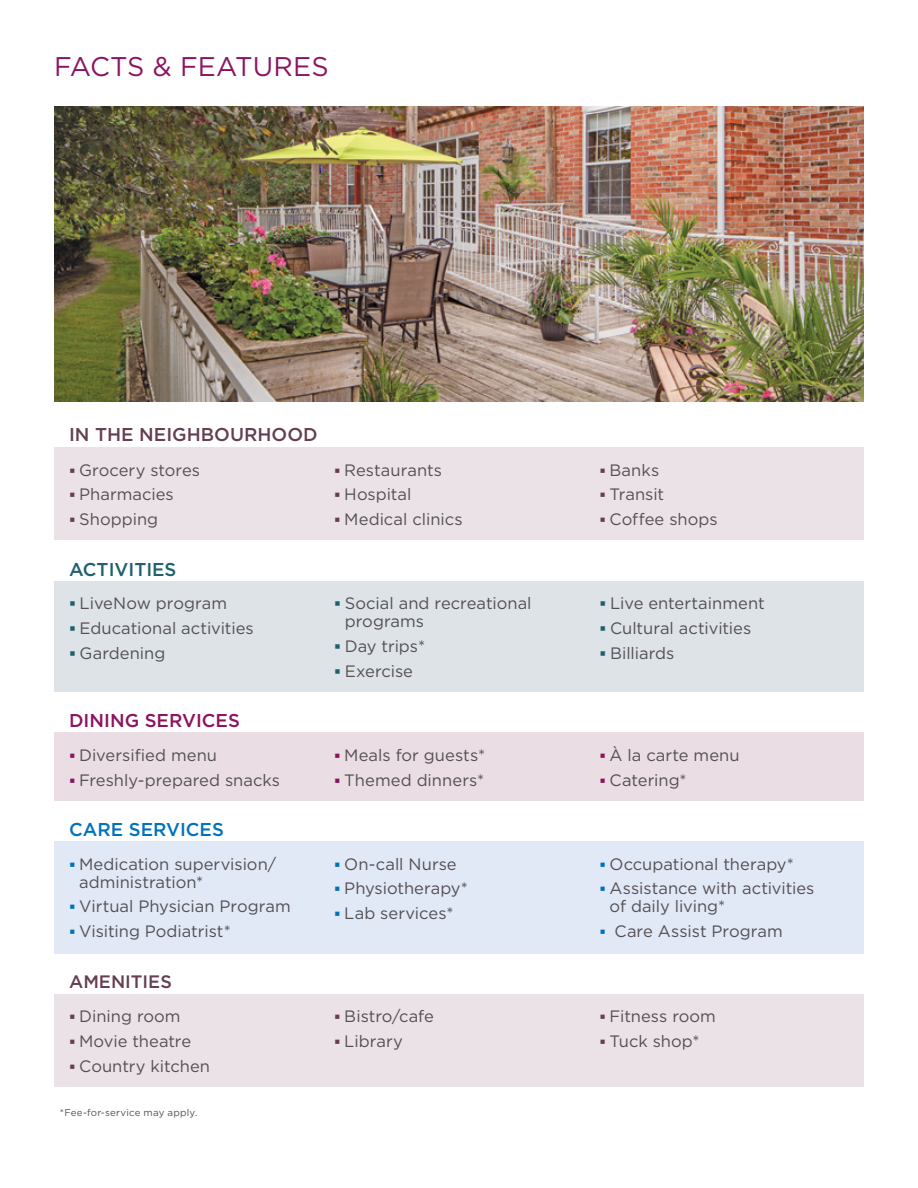
<style>
.page{position:relative;width:918px;height:1188px;background:#fff}
.page>*{position:absolute;margin:0;border:0;box-sizing:border-box;transform-origin:0 0}
.t1{font:27px "Gotham HTF";letter-spacing:.005em;color:#8d1360}
.t2{font:500 18.6px "Gotham HTF";color:#653e51}
.t3{font:500 18.6px "Gotham HTF";color:#8d1360}
.t4{font:500 18.6px "Gotham HTF";color:#0072bc}
.t5{font:500 18.6px "Gotham HTF";color:#1f606d}
.t6{font:500 18px "Gotham HTF";color:#653e51}
.t7{font:16.5px "Gotham HTF";color:#534f53}
.t8{font:9.75px "Gotham HTF";letter-spacing:.025em;color:#534f53}
</style>
<div class="page">
<div style="left:54px;top:581px;width:810px;height:111px;background:#dde3e6"></div>
<div style="left:54px;top:841px;width:810px;height:113px;background:#e1e8f6"></div>
<div style="left:54px;top:994px;width:810px;height:93px;background:#ebe2e7"></div>
<div style="left:54px;top:732px;width:810px;height:69px;background:#eadde4"></div>
<div style="left:54px;top:447px;width:810px;height:93px;background:#ebe2e7"></div>
<img style="left:54px;top:107px;width:810px;height:294px">
<h1 class="t1" style="left:54px;top:51px;width:276px">FACTS &amp; FEATURES</h1>
<h2 class="t2" style="left:69px;top:424px;width:250px">IN THE NEIGHBOURHOOD</h2>
<p class="t7" style="left:79px;top:461px;width:122px">Grocery stores</p>
<p class="t7" style="left:344px;top:461px;width:99px">Restaurants</p>
<p class="t7" style="left:610px;top:461px;width:51px">Banks</p>
<p class="t7" style="left:79px;top:485px;width:96px">Pharmacies</p>
<p class="t7" style="left:344px;top:485px;width:69px">Hospital</p>
<p class="t7" style="left:610px;top:485px;width:56px">Transit</p>
<p class="t7" style="left:79px;top:510px;width:81px">Shopping</p>
<p class="t7" style="left:344px;top:510px;width:120px">Medical clinics</p>
<p class="t7" style="left:610px;top:510px;width:110px">Coffee shops</p>
<h2 class="t5" style="left:69px;top:559px;width:109px">ACTIVITIES</h2>
<p class="t7" style="left:80px;top:594px;width:149px">LiveNow program</p>
<p class="t7" style="left:345px;top:594px;width:188px">Social and recreational</p>
<p class="t7" style="left:610px;top:594px;width:156px">Live entertainment</p>
<p class="t7" style="left:345px;top:612px;width:81px">programs</p>
<p class="t7" style="left:80px;top:619px;width:176px">Educational activities</p>
<p class="t7" style="left:610px;top:619px;width:143px">Cultural activities</p>
<p class="t7" style="left:345px;top:637px;width:82px">Day trips*</p>
<p class="t7" style="left:80px;top:644px;width:87px">Gardening</p>
<p class="t7" style="left:610px;top:644px;width:66px">Billiards</p>
<p class="t7" style="left:345px;top:662px;width:70px">Exercise</p>
<h2 class="t3" style="left:69px;top:710px;width:172px">DINING SERVICES</h2>
<p class="t7" style="left:79px;top:746px;width:139px">Diversifed menu</p>
<p class="t7" style="left:344px;top:746px;width:142px">Meals for guests*</p>
<p class="t7" style="left:610px;top:746px;width:132px">À la carte menu</p>
<p class="t7" style="left:79px;top:771px;width:203px">Freshly-prepared snacks</p>
<p class="t7" style="left:344px;top:771px;width:141px">Themed dinners*</p>
<p class="t7" style="left:610px;top:771px;width:79px">Catering*</p>
<h2 class="t4" style="left:69px;top:819px;width:156px">CARE SERVICES</h2>
<p class="t7" style="left:79px;top:855px;width:199px">Medication supervision/</p>
<p class="t7" style="left:344px;top:855px;width:114px">On-call Nurse</p>
<p class="t7" style="left:610px;top:855px;width:186px">Occupational therapy*</p>
<p class="t7" style="left:79px;top:873px;width:126px">administration*</p>
<p class="t7" style="left:344px;top:879px;width:125px">Physiotherapy*</p>
<p class="t7" style="left:610px;top:879px;width:206px">Assistance with activities</p>
<p class="t7" style="left:79px;top:897px;width:213px">Virtual Physician Program</p>
<p class="t7" style="left:610px;top:897px;width:117px">of daily living*</p>
<p class="t7" style="left:344px;top:904px;width:111px">Lab services*</p>
<p class="t7" style="left:79px;top:922px;width:153px">Visiting Podiatrist*</p>
<p class="t7" style="left:614px;top:922px;width:170px">Care Assist Program</p>
<h2 class="t6" style="left:69px;top:971px;width:104px">AMENITIES</h2>
<p class="t7" style="left:79px;top:1008px;width:103px">Dining room</p>
<p class="t7" style="left:344px;top:1008px;width:91px">Bistro/cafe</p>
<p class="t7" style="left:610px;top:1008px;width:108px">Fitness room</p>
<p class="t7" style="left:79px;top:1032px;width:114px">Movie theatre</p>
<p class="t7" style="left:344px;top:1032px;width:60px">Library</p>
<p class="t7" style="left:610px;top:1032px;width:91px">Tuck shop*</p>
<p class="t7" style="left:79px;top:1057px;width:133px">Country kitchen</p>
<p class="t8" style="left:60px;top:1107px;width:139px">*Fee-for-service may apply.</p>
</div>
